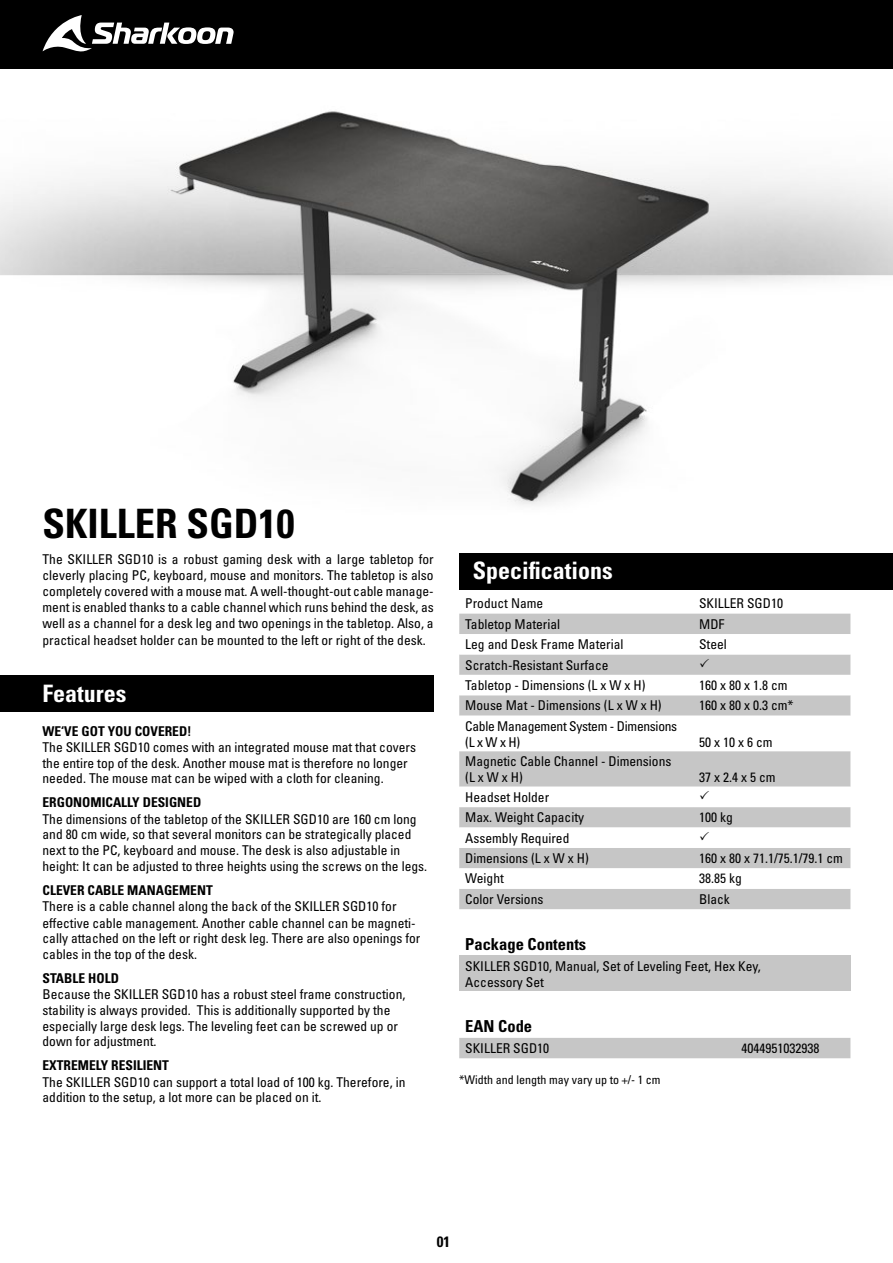
<style>
.page{position:relative;width:893px;height:1263px;background:#fff}
.page>*{position:absolute;margin:0;border:0;box-sizing:border-box;transform-origin:0 0}
.t1{font:40.5px "Univers LTCYR 67 Bold Cond";color:#000}
.t2{font:24px "Univers LTCYR 67 Bold Cond";color:#fff}
.t3{font:16.5px "Univers LTCYR 67 Bold Cond";color:#000}
.t4{font:15px "Univers LTCYR 67 Bold Cond";color:#000}
.t5{font:condensed 13.5px/15.6px "Univers LTCYR 57";color:#000}
.t6{font:13.5px "Univers LTCYR 67 Bold Cond";color:#000}
.t7{font:condensed 13.5px/16.2px "Univers LTCYR 57";letter-spacing:-.02em;color:#000}
.t8{font:condensed 12px "Univers LTCYR 57";color:#000}
</style>
<div class="page">
<div style="left:0;top:0;width:893px;height:69px;background:#000"></div>
<svg style="left:43px;top:15px;width:191px;height:37px"></svg>
<img style="left:0;top:111px;width:893px;height:394px">
<div style="left:0;top:675px;width:434px;height:37px;background:#000"></div>
<div style="left:459px;top:553px;width:434px;height:37px;background:#000"></div>
<svg style="left:459px;top:613px;width:391px;height:1px"></svg>
<div style="left:459px;top:614px;width:391px;height:295px;background:#c6c6c6"></div>
<svg style="left:459px;top:634px;width:391px;height:153px"></svg>
<div style="left:459px;top:955px;width:391px;height:36px;background:#c6c6c6"></div>
<div style="left:459px;top:1038px;width:391px;height:20px;background:#c6c6c6"></div>
<svg style="left:700px;top:659px;width:9px;height:8px"></svg>
<svg style="left:459px;top:787px;width:391px;height:102px"></svg>
<h1 class="t1" style="left:43px;top:499px;width:253px">SKILLER SGD10</h1>
<p class="t5" style="left:43px;top:550px;width:393px;line-height:16.2px;text-align:justify">The SKILLER SGD10 is a robust gaming desk with a large tabletop for cleverly placing PC, keyboard, mouse and monitors. The tabletop is also completely covered with a mouse mat. A well-thought-out cable manage&shy;ment is enabled thanks to a cable channel which runs behind the desk, as well as a channel for a desk leg and two openings in the tabletop. Also, a practical headset holder can be mounted to the left or right of the desk.</p>
<h2 class="t2" style="left:43px;top:678px;width:85px">Features</h2>
<p class="t6" style="left:43px;top:722px;width:151px">WE‘VE GOT YOU COVERED!</p>
<p class="t5" style="left:43px;top:739px;width:375px">The SKILLER SGD10 comes with an integrated mouse mat that covers the entire top of the desk. Another mouse mat is therefore no longer needed. The mouse mat can be wiped with a cloth for cleaning.</p>
<p class="t6" style="left:43px;top:794px;width:160px">ERGONOMICALLY DESIGNED</p>
<p class="t5" style="left:43px;top:811px;width:386px">The dimensions of the tabletop of the SKILLER SGD10 are 160 cm long and 80 cm wide, so that several monitors can be strategically placed next to the PC, keyboard and mouse. The desk is also adjustable in height: It can be adjusted to three heights using the screws on the legs.</p>
<p class="t6" style="left:43px;top:881px;width:172px">CLEVER CABLE MANAGEMENT</p>
<p class="t5" style="left:43px;top:898px;width:379px">There is a cable channel along the back of the SKILLER SGD10 for effective cable management. Another cable channel can be magneti&shy;cally attached on the left or right desk leg. There are also openings for cables in the top of the desk.</p>
<p class="t6" style="left:43px;top:970px;width:78px">STABLE HOLD</p>
<p class="t5" style="left:43px;top:986px;width:364px">Because the SKILLER SGD10 has a robust steel frame construction, stability is always provided. This is additionally supported by the especially large desk legs. The leveling feet can be screwed up or down for adjustment.</p>
<p class="t6" style="left:43px;top:1057px;width:128px">EXTREMELY RESILIENT</p>
<p class="t5" style="left:43px;top:1074px;width:364px">The SKILLER SGD10 can support a total load of 100 kg. Therefore, in addition to the setup, a lot more can be placed on it.</p>
<h2 class="t2" style="left:473px;top:556px;width:142px">Specifications</h2>
<p class="t5" style="left:465px;top:595px;width:80px">Product Name</p>
<p class="t5" style="left:699px;top:595px;width:85px">SKILLER SGD10</p>
<p class="t5" style="left:465px;top:616px;width:96px">Tabletop Material</p>
<p class="t5" style="left:699px;top:616px;width:27px">MDF</p>
<p class="t5" style="left:465px;top:636px;width:160px">Leg and Desk Frame Material</p>
<p class="t5" style="left:699px;top:636px;width:29px">Steel</p>
<p class="t5" style="left:465px;top:654px;width:182px;line-height:20.4px">Scratch-Resistant Surface<br>Tabletop - Dimensions (L x W x H)</p>
<p class="t5" style="left:699px;top:677px;width:90px">160 x 80 x 1.8 cm</p>
<p class="t5" style="left:465px;top:697px;width:198px">Mouse Mat - Dimensions (L x W x H)</p>
<p class="t5" style="left:699px;top:697px;width:96px">160 x 80 x 0.3 cm*</p>
<p class="t7" style="left:465px;top:717px;width:214px">Cable Management System - Dimensions (L x W x H)</p>
<p class="t5" style="left:699px;top:734px;width:75px">50 x 10 x 6 cm</p>
<p class="t5" style="left:465px;top:753px;width:208px;line-height:16.2px">Magnetic Cable Channel - Dimensions (L x W x H)</p>
<p class="t5" style="left:465px;top:786px;width:120px;line-height:20.4px">Headset Holder<br>Max. Weight Capacity</p>
<p class="t5" style="left:465px;top:827px;width:125px;line-height:20.4px">Assembly Required<br>Dimensions (L x W x H)</p>
<p class="t5" style="left:699px;top:769px;width:78px">37 x 2.4 x 5 cm</p>
<p class="t5" style="left:699px;top:809px;width:35px">100 kg</p>
<p class="t5" style="left:699px;top:850px;width:145px">160 x 80 x 71.1/75.1/79.1 cm</p>
<p class="t5" style="left:465px;top:870px;width:40px">Weight</p>
<p class="t5" style="left:699px;top:870px;width:44px">38.85 kg</p>
<p class="t5" style="left:465px;top:891px;width:80px">Color Versions</p>
<p class="t5" style="left:699px;top:891px;width:32px">Black</p>
<p class="t3" style="left:465px;top:933px;width:123px">Package Contents</p>
<p class="t5" style="left:465px;top:957px;width:297px;line-height:16.2px">SKILLER SGD10, Manual, Set of Leveling Feet, Hex Key,<br>Accessory Set</p>
<p class="t3" style="left:465px;top:1016px;width:68px">EAN Code</p>
<p class="t5" style="left:465px;top:1040px;width:85px">SKILLER SGD10</p>
<p class="t5" style="left:742px;top:1040px;width:79px">4044951032938</p>
<p class="t8" style="left:459px;top:1072px;width:203px">*Width and length may vary up to +/- 1 cm</p>
<p class="t4" style="left:437px;top:1232px;width:15px">01</p>
</div>
